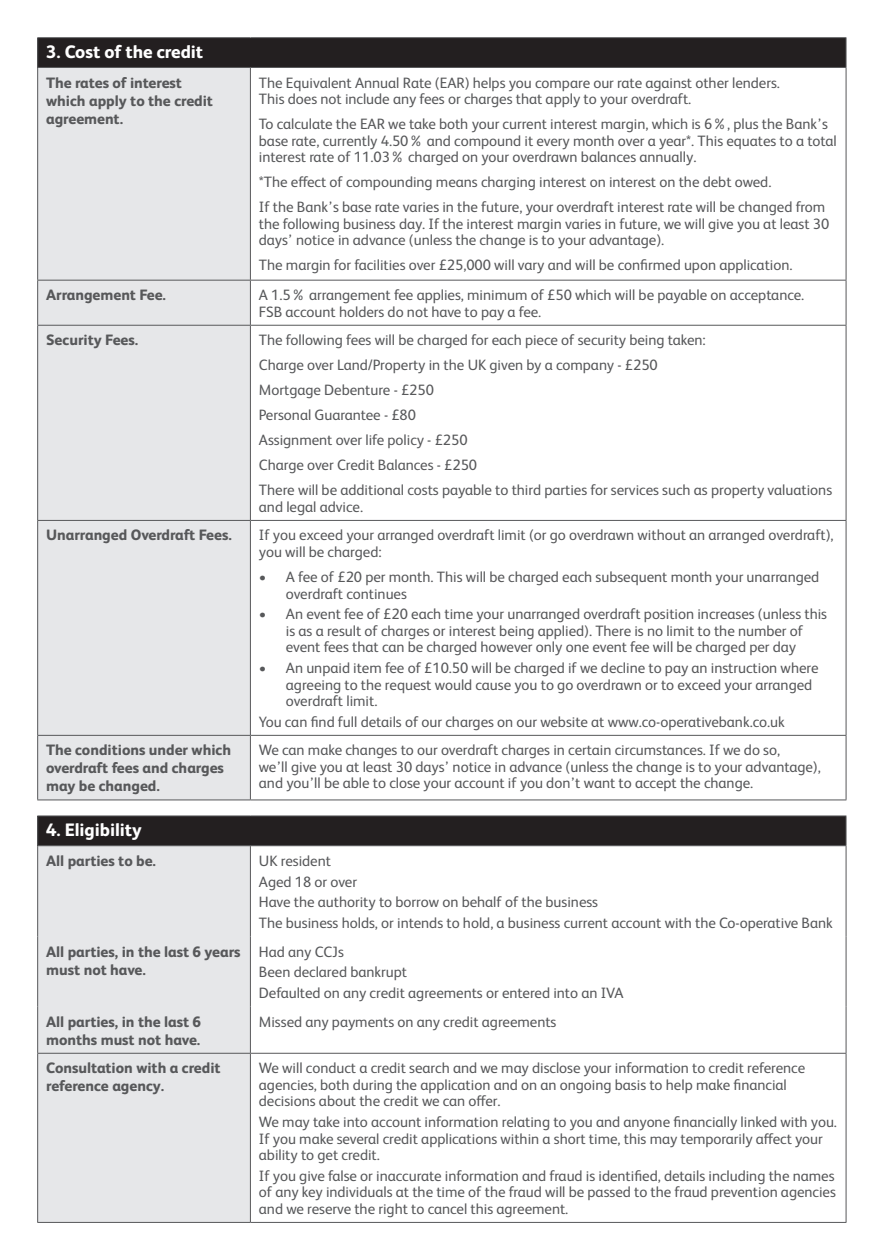
<style>
.page{position:relative;width:883px;height:1253px;background:#fff}
.page>*{position:absolute;margin:0;border:0;box-sizing:border-box;transform-origin:0 0}
.Table_Title{font:800 18px "Coop Bank";color:#fff}
.Table_Main{font:15px/16.5px "Coop Bank";color:#57585a}
.Table_1{font:800 15px/18px "Coop Bank";color:#57585a}
</style>
<div class="page">
<div style="left:38px;top:38px;width:808px;height:29px;background:#231f20"></div>
<div style="left:38px;top:68px;width:212px;height:731px;background:#e6e7e9"></div>
<svg style="left:251px;top:279px;width:594px;height:456px"></svg>
<hr style="left:37px;top:37px;width:213px;height:1px;background:#57585a">
<svg style="left:37px;top:38px;width:1px;height:29px"></svg>
<hr style="left:250px;top:37px;width:596px;height:1px;background:#57585a">
<svg style="left:845px;top:38px;width:1px;height:29px"></svg>
<hr style="left:37px;top:67px;width:213px;height:1px;background:#57585a">
<hr style="left:37px;top:68px;width:1px;height:212px;background:#57585a">
<hr style="left:250px;top:67px;width:596px;height:1px;background:#57585a">
<hr style="left:250px;top:68px;width:1px;height:212px;background:#57585a">
<hr style="left:845px;top:68px;width:1px;height:212px;background:#57585a">
<hr style="left:37px;top:280px;width:213px;height:1px;background:#57585a">
<hr style="left:37px;top:280px;width:1px;height:45px;background:#57585a">
<hr style="left:250px;top:280px;width:596px;height:1px;background:#57585a">
<hr style="left:250px;top:280px;width:1px;height:45px;background:#57585a">
<hr style="left:845px;top:280px;width:1px;height:45px;background:#57585a">
<hr style="left:37px;top:325px;width:213px;height:1px;background:#57585a">
<hr style="left:37px;top:325px;width:1px;height:195px;background:#57585a">
<hr style="left:250px;top:325px;width:596px;height:1px;background:#57585a">
<hr style="left:250px;top:325px;width:1px;height:195px;background:#57585a">
<hr style="left:845px;top:325px;width:1px;height:195px;background:#57585a">
<hr style="left:37px;top:520px;width:213px;height:1px;background:#57585a">
<hr style="left:37px;top:521px;width:1px;height:214px;background:#57585a">
<hr style="left:250px;top:520px;width:596px;height:1px;background:#57585a">
<hr style="left:250px;top:521px;width:1px;height:214px;background:#57585a">
<hr style="left:845px;top:521px;width:1px;height:214px;background:#57585a">
<hr style="left:37px;top:735px;width:213px;height:1px;background:#57585a">
<hr style="left:37px;top:735px;width:1px;height:64px;background:#57585a">
<hr style="left:250px;top:735px;width:596px;height:1px;background:#57585a">
<hr style="left:250px;top:735px;width:1px;height:64px;background:#57585a">
<hr style="left:845px;top:735px;width:1px;height:64px;background:#57585a">
<hr style="left:37px;top:799px;width:213px;height:1px;background:#57585a">
<hr style="left:250px;top:799px;width:596px;height:1px;background:#57585a">
<div style="left:38px;top:816px;width:808px;height:29px;background:#231f20"></div>
<div style="left:38px;top:846px;width:212px;height:375px;background:#e6e7e9"></div>
<svg style="left:251px;top:846px;width:594px;height:208px"></svg>
<hr style="left:37px;top:815px;width:213px;height:1px;background:#57585a">
<svg style="left:37px;top:816px;width:1px;height:29px"></svg>
<hr style="left:250px;top:815px;width:596px;height:1px;background:#57585a">
<svg style="left:845px;top:816px;width:1px;height:29px"></svg>
<hr style="left:37px;top:845px;width:213px;height:1px;background:#57585a">
<hr style="left:37px;top:846px;width:1px;height:90px;background:#57585a">
<hr style="left:250px;top:845px;width:596px;height:1px;background:#57585a">
<hr style="left:250px;top:846px;width:1px;height:90px;background:#57585a">
<hr style="left:845px;top:846px;width:1px;height:90px;background:#57585a">
<hr style="left:37px;top:936px;width:1px;height:70px;background:#57585a">
<hr style="left:250px;top:936px;width:1px;height:70px;background:#57585a">
<hr style="left:845px;top:936px;width:1px;height:70px;background:#57585a">
<hr style="left:37px;top:1006px;width:1px;height:46px;background:#57585a">
<hr style="left:250px;top:1006px;width:1px;height:46px;background:#57585a">
<hr style="left:845px;top:1006px;width:1px;height:46px;background:#57585a">
<hr style="left:37px;top:1052px;width:213px;height:1px;background:#57585a">
<hr style="left:37px;top:1053px;width:1px;height:168px;background:#57585a">
<hr style="left:250px;top:1052px;width:596px;height:1px;background:#57585a">
<hr style="left:250px;top:1053px;width:1px;height:168px;background:#57585a">
<hr style="left:845px;top:1053px;width:1px;height:168px;background:#57585a">
<hr style="left:37px;top:1221px;width:213px;height:1px;background:#57585a">
<hr style="left:250px;top:1221px;width:596px;height:1px;background:#57585a">
<p class="Table_Title" style="left:46px;top:39px;width:158px">3. Cost of the credit</p>
<p class="Table_1" style="left:46px;top:73px;width:168px">The rates of interest which apply to the credit agreement.</p>
<p class="Table_Main" style="left:259px;top:73px;width:522px">The Equivalent Annual Rate (EAR) helps you compare our rate against other lenders.<br>This does not include any fees or charges that apply to your overdraft.</p>
<p class="Table_Main" style="left:259px;top:115px;width:579px">To calculate the EAR we take both your current interest margin, which is 6%, plus the Bank’s base rate, currently 4.50% and compound it every month over a year*. This equates to a total interest rate of 11.03% charged on your overdrawn balances annually.</p>
<p class="Table_Main" style="left:259px;top:173px;width:514px">*The effect of compounding means charging interest on interest on the debt owed.</p>
<p class="Table_Main" style="left:259px;top:198px;width:572px">If the Bank’s base rate varies in the future, your overdraft interest rate will be changed from the following business day. If the interest margin varies in future, we will give you at least 30 days’ notice in advance (unless the change is to your advantage).</p>
<p class="Table_Main" style="left:259px;top:256px;width:535px">The margin for facilities over £25,000 will vary and will be confirmed upon application.</p>
<p class="Table_1" style="left:46px;top:285px;width:121px">Arrangement Fee.</p>
<p class="Table_Main" style="left:259px;top:286px;width:547px">A 1.5% arrangement fee applies, minimum of £50 which will be payable on acceptance.<br>FSB account holders do not have to pay a fee.</p>
<p class="Table_1" style="left:46px;top:330px;width:94px">Security Fees.</p>
<p class="Table_Main" style="left:259px;top:331px;width:448px">The following fees will be charged for each piece of security being taken:</p>
<p class="Table_Main" style="left:259px;top:356px;width:400px">Charge over Land/Property in the UK given by a company - £250</p>
<p class="Table_Main" style="left:259px;top:381px;width:176px">Mortgage Debenture - £250</p>
<p class="Table_Main" style="left:259px;top:406px;width:159px">Personal Guarantee - £80</p>
<p class="Table_Main" style="left:259px;top:431px;width:210px">Assignment over life policy - £250</p>
<p class="Table_Main" style="left:259px;top:456px;width:220px">Charge over Credit Balances - £250</p>
<p class="Table_Main" style="left:259px;top:481px;width:574px">There will be additional costs payable to third parties for services such as property valuations and legal advice.</p>
<p class="Table_1" style="left:46px;top:525px;width:187px">Unarranged Overdraft Fees.</p>
<p class="Table_Main" style="left:259px;top:526px;width:576px">If you exceed your arranged overdraft limit (or go overdrawn without an arranged overdraft), you will be charged:</p>
<p class="Table_Main" style="left:286px;top:568px;width:535px;text-indent:-27px">• A fee of £20 per month. This will be charged each subsequent month your unarranged overdraft continues</p>
<p class="Table_Main" style="left:259px;top:605px;width:569px;text-align:center">• An event fee of £20 each time your unarranged overdraft position increases (unless this is as a result of charges or interest being applied). There is no limit to the number of<br>event fees that can be charged however only one event fee will be charged per day</p>
<p class="Table_Main" style="left:286px;top:659px;width:534px;text-indent:-27px">• An unpaid item fee of £10.50 will be charged if we decline to pay an instruction where agreeing to the request would cause you to go overdrawn or to exceed your arranged overdraft limit.</p>
<p class="Table_Main" style="left:259px;top:712px;width:527px">You can find full details of our charges on our website at www.co-operativebank.co.uk</p>
<p class="Table_1" style="left:46px;top:740px;width:186px">The conditions under which overdraft fees and charges may be changed.</p>
<p class="Table_Main" style="left:259px;top:741px;width:563px">We can make changes to our overdraft charges in certain circumstances. If we do so,<br>we’ll give you at least 30 days’ notice in advance (unless the change is to your advantage), and you’ll be able to close your account if you don’t want to accept the change.</p>
<p class="Table_Title" style="left:46px;top:817px;width:97px">4. Eligibility</p>
<p class="Table_1" style="left:46px;top:850px;width:111px">All parties to be.</p>
<p class="Table_Main" style="left:259px;top:851px;width:74px">UK resident</p>
<p class="Table_Main" style="left:259px;top:872px;width:100px">Aged 18 or over</p>
<p class="Table_Main" style="left:259px;top:893px;width:341px">Have the authority to borrow on behalf of the business</p>
<p class="Table_Main" style="left:259px;top:913px;width:575px">The business holds, or intends to hold, a business current account with the Co-operative Bank</p>
<p class="Table_1" style="left:46px;top:941px;width:196px">All parties, in the last 6 years must not have.</p>
<p class="Table_Main" style="left:259px;top:942px;width:86px">Had any CCJs</p>
<p class="Table_Main" style="left:259px;top:963px;width:150px">Been declared bankrupt</p>
<p class="Table_Main" style="left:259px;top:984px;width:366px">Defaulted on any credit agreements or entered into an IVA</p>
<p class="Table_1" style="left:46px;top:1011px;width:156px">All parties, in the last 6 months must not have.</p>
<p class="Table_Main" style="left:259px;top:1012px;width:299px">Missed any payments on any credit agreements</p>
<p class="Table_1" style="left:46px;top:1058px;width:176px">Consultation with a credit reference agency.</p>
<p class="Table_Main" style="left:259px;top:1059px;width:548px">We will conduct a credit search and we may disclose your information to credit reference agencies, both during the application and on an ongoing basis to help make financial decisions about the credit we can offer.</p>
<p class="Table_Main" style="left:259px;top:1112px;width:579px">We may take into account information relating to you and anyone financially linked with you.<br>If you make several credit applications within a short time, this may temporarily affect your ability to get credit.</p>
<p class="Table_Main" style="left:259px;top:1166px;width:578px;text-align:justify">If you give false or inaccurate information and fraud is identified, details including the names of any key individuals at the time of the fraud will be passed to the fraud prevention agencies and we reserve the right to cancel this agreement.</p>
</div>
